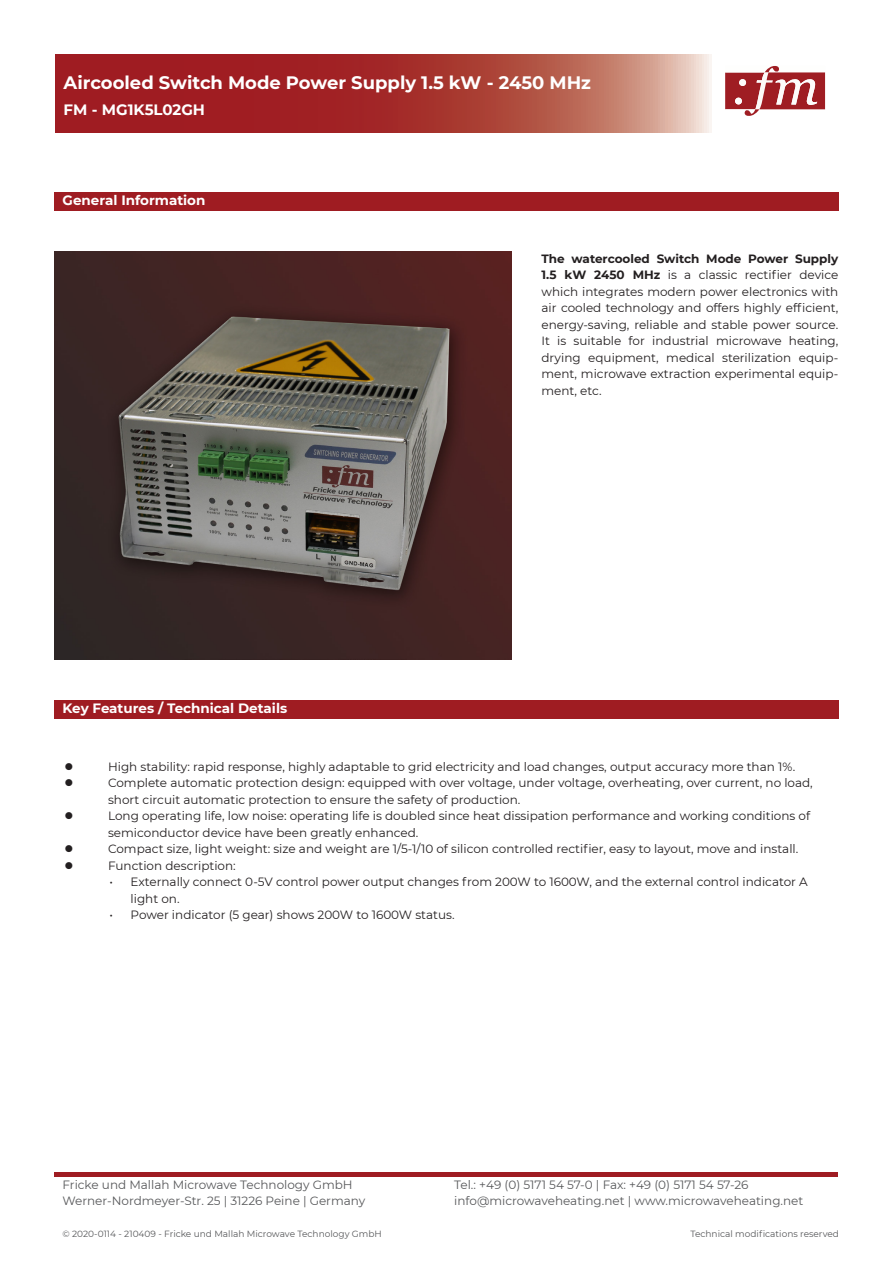
<style>
.page{position:relative;width:893px;height:1263px;background:#fff}
.page>*{position:absolute;margin:0;border:0;box-sizing:border-box;transform-origin:0 0}
.Headline_Category{font:700 18px "Montserrat";color:#fff}
.t1{font:700 15px "Montserrat";color:#fff}
.t2{font:700 13.5px "Montserrat";color:#fff}
.Text_8R{font:12px/16.5px "Montserrat";color:#231f20}
.t3{font:12px/16.5px "Montserrat";color:#57585a}
.Text_6R{font:9px "Montserrat";color:#57585a}
.s1{font-weight:700}
</style>
<div class="page">
<div style="left:54px;top:192px;width:784px;height:19px;background:#9f1c22"></div>
<div style="left:54px;top:700px;width:784px;height:18px;background:#9f1c22"></div>
<svg style="left:725px;top:66px;width:101px;height:50px"></svg>
<div style="left:54px;top:1171px;width:783px;height:5px;background:#9f1c22"></div>
<svg style="left:55px;top:54px;width:656px;height:78px;background:#ad433f"></svg>
<img style="left:54px;top:251px;width:458px;height:408px">
<p class="Headline_Category" style="left:64px;top:69px;width:529px">Aircooled Switch Mode Power Supply 1.5 kW - 2450 MHz</p>
<p class="t1" style="left:64px;top:99px;width:143px">FM - MG1K5L02GH</p>
<p class="t2" style="left:63px;top:191px;width:144px">General Information</p>
<p class="t2" style="left:63px;top:698px;width:226px">Key Features / Technical Details</p>
<p class="Text_8R" style="left:541px;top:250px;width:298px;text-align:justify"><span class="s1">The watercooled Switch Mode Power Supply 1.5 kW 2450 MHz</span> is a classic rectifier device which integrates modern power electronics with air cooled technology and offers highly efficient, energy-saving, reliable and stable power source.<br>It is suitable for industrial microwave heating, drying equipment, medical sterilization equip&shy;ment, microwave extraction experimental equip&shy;ment, etc.</p>
<p class="Text_8R" style="left:108px;top:758px;width:689px">High stability: rapid response, highly adaptable to grid electricity and load changes, output accuracy more than 1%.</p>
<p class="Text_8R" style="left:108px;top:774px;width:706px">Complete automatic protection design: equipped with over voltage, under voltage, overheating, over current, no load, short circuit automatic protection to ensure the safety of production.</p>
<p class="Text_8R" style="left:108px;top:807px;width:704px">Long operating life, low noise: operating life is doubled since heat dissipation performance and working conditions of semiconductor device have been greatly enhanced.</p>
<p class="Text_8R" style="left:108px;top:840px;width:692px">Compact size, light weight: size and weight are 1/5-1/10 of silicon controlled rectifier, easy to layout, move and install.</p>
<p class="Text_8R" style="left:108px;top:857px;width:129px">Function description:</p>
<p class="Text_8R" style="left:131px;top:873px;width:679px;text-indent:-21px">• Externally connect 0-5V control power output changes from 200W to 1600W, and the external control indicator A light on.</p>
<p class="Text_8R" style="left:110px;top:906px;width:346px">• Power indicator (5 gear) shows 200W to 1600W status.</p>
<p class="t3" style="left:63px;top:1176px;width:304px">Fricke und Mallah Microwave Technology GmbH<br>Werner-Nordmeyer-Str. 25 | 31226 Peine | Germany</p>
<p class="t3" style="left:454px;top:1176px;width:351px">Tel.: +49 (0) 5171 54 57-0 | Fax: +49 (0) 5171 54 57-26 info@microwaveheating.net | www.microwaveheating.net</p>
<p class="Text_6R" style="left:690px;top:1228px;width:150px">Technical modifications reserved</p>
<p class="Text_6R" style="left:63px;top:1227px;width:321px">© 2020-0114 - 210409 - Fricke und Mallah Microwave Technology GmbH</p>
</div>
